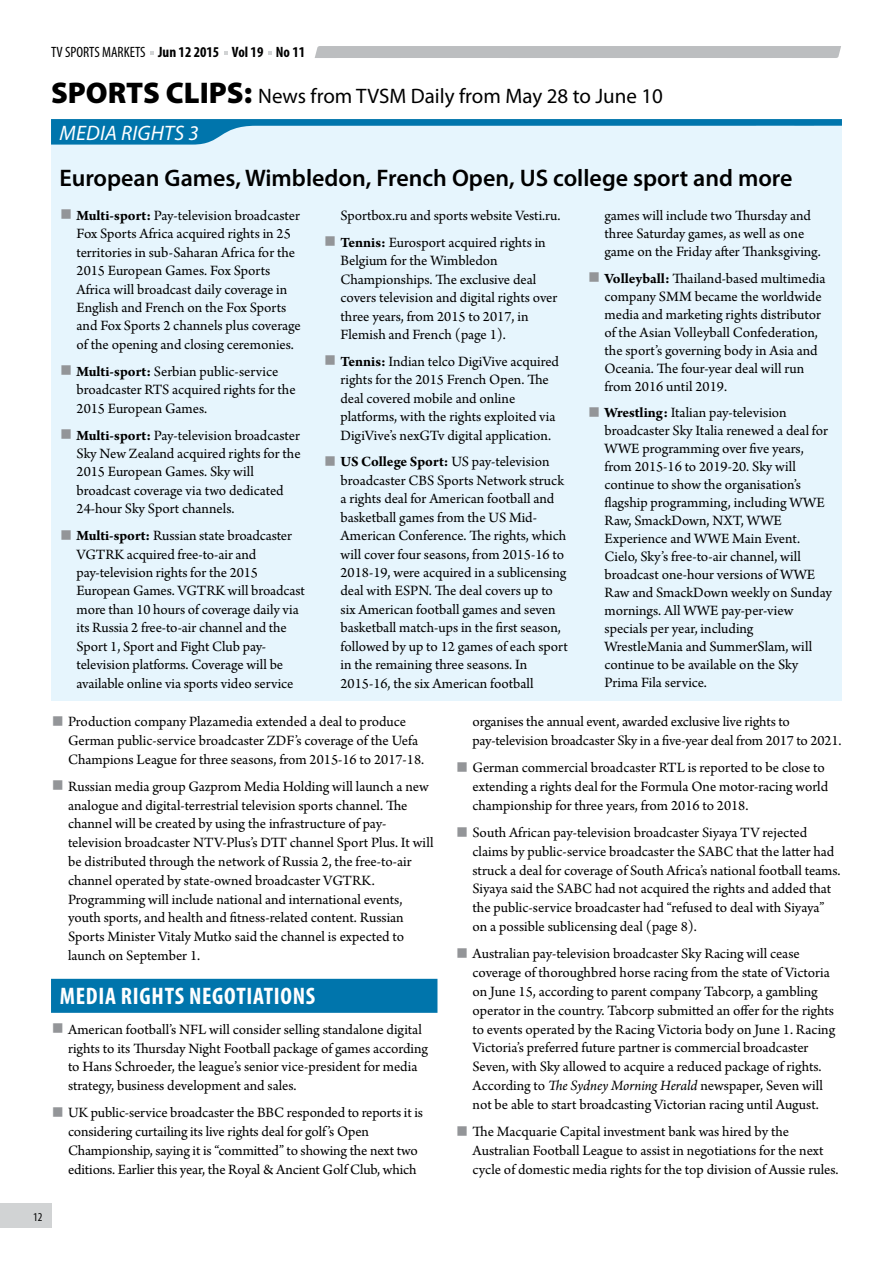
<style>
.page{position:relative;width:893px;height:1263px;background:#fff}
.page>*{position:absolute;margin:0;border:0;box-sizing:border-box;transform-origin:0 0}
.t1{font:600 24px "Myriad Pro";color:#000}
.t2{font:700 condensed 24px "Myriad Pro";letter-spacing:.03em;color:#fff}
.t3{font:21px "Myriad Pro";color:#000}
.t4{font:italic 21px "Myriad Pro";letter-spacing:.01em;color:#fff}
.t5{font:15px/18.5px "Arno Pro";letter-spacing:-.005em;color:#000}
.t6{font:700 condensed 15px "Myriad Pro";color:#000}
.t7{font:condensed 12px "Myriad Pro";color:#000}
.s1{font-weight:400}
.s2{font-weight:900;font-size:30px}
.s3{font-weight:700;font-size:42px;color:#939598}
.s4{font-weight:700}
.s5{font-style:italic}
</style>
<div class="page">
<div style="left:0;top:1204px;width:51px;height:24px;background:#d1d3d4"></div>
<div style="left:315px;top:46px;width:526px;height:12px;background:#bcbec0"></div>
<div style="left:51px;top:119px;width:791px;height:581px;background:#e6f5fd"></div>
<div style="left:51px;top:979px;width:386px;height:34px;background:#0075ac"></div>
<svg style="left:51px;top:119px;width:791px;height:26px"></svg>
<p class="t6" style="left:51px;top:43px;width:256px"><span class="s1">TV SPORTS MARKETS</span> JUN 12 2015 VOL 19 NO 11</p>
<h2 class="t3" style="left:51px;top:83px;width:613px"><span class="s2">SPORTS CLIPS:</span> News from TVSM Daily from May 28 to June 10</h2>
<h2 class="t4" style="left:60px;top:120px;width:141px">MEDIA RIGHTS 3</h2>
<h1 class="t1" style="left:60px;top:163px;width:735px">European Games, Wimbledon, French Open, US college sport and more</h1>
<p class="t5" style="left:77px;top:207px;width:226px;text-indent:-17px"><span class="s3">■</span> <span class="s4">Multi-sport:</span> Pay-television broadcaster Fox Sports Africa acquired rights in 25 territories in sub-Saharan Africa for the 2015 European Games. Fox Sports Africa will broadcast daily coverage in English and French on the Fox Sports and Fox Sports 2 channels plus coverage of the opening and closing ceremonies.</p>
<p class="t5" style="left:77px;top:363px;width:221px;text-indent:-17px"><span class="s3">■</span> <span class="s4">Multi-sport:</span> Serbian public-service broadcaster RTS acquired rights for the<br>2015 European Games.</p>
<p class="t5" style="left:77px;top:427px;width:226px;text-indent:-17px"><span class="s3">■</span> <span class="s4">Multi-sport:</span> Pay-television broadcaster Sky New Zealand acquired rights for the 2015 European Games. Sky will broadcast coverage via two dedicated 24-hour Sky Sport channels.</p>
<p class="t5" style="left:77px;top:527px;width:230px;text-indent:-17px"><span class="s3">■</span> <span class="s4">Multi-sport:</span> Russian state broadcaster VGTRK acquired free-to-air and pay-television rights for the 2015<br>European Games. VGTRK will broadcast more than 10 hours of coverage daily via its Russia 2 free-to-air channel and the Sport 1, Sport and Fight Club pay&shy;television platforms. Coverage will be available online via sports video service</p>
<p class="t5" style="left:340px;top:207px;width:222px">Sportbox.ru and sports website Vesti.ru.</p>
<p class="t5" style="left:340px;top:234px;width:218px;text-indent:-17px"><span class="s3">■</span> <span class="s4">Tennis:</span> Eurosport acquired rights in Belgium for the Wimbledon Championships. The exclusive deal covers television and digital rights over three years, from 2015 to 2017, in Flemish and French (page 1).</p>
<p class="t5" style="left:340px;top:353px;width:220px;text-indent:-17px"><span class="s3">■</span> <span class="s4">Tennis:</span> Indian telco DigiVive acquired rights for the 2015 French Open. The deal covered mobile and online platforms, with the rights exploited via DigiVive’s nexGTv digital application.</p>
<p class="t5" style="left:340px;top:453px;width:229px;text-indent:-17px"><span class="s3">■</span> <span class="s4">US College Sport:</span> US pay-television broadcaster CBS Sports Network struck a rights deal for American football and basketball games from the US Mid-American Conference. The rights, which will cover four seasons, from 2015-16 to 2018-19, were acquired in a sublicensing deal with ESPN. The deal covers up to six American football games and seven basketball match-ups in the first season, followed by up to 12 games of each sport in the remaining three seasons. In 2015-16, the six American football</p>
<p class="t5" style="left:604px;top:207px;width:218px;line-height:18px">games will include two Thursday and three Saturday games, as well as one game on the Friday after Thanksgiving.</p>
<p class="t5" style="left:604px;top:270px;width:223px;line-height:18px;text-indent:-17px"><span class="s3">■</span> <span class="s4">Volleyball:</span> Thailand-based multimedia company SMM became the worldwide media and marketing rights distributor of the Asian Volleyball Confederation, the sport’s governing body in Asia and Oceania. The four-year deal will run from 2016 until 2019.</p>
<p class="t5" style="left:604px;top:404px;width:229px;line-height:18px;text-indent:-17px"><span class="s3">■</span> <span class="s4">Wrestling:</span> Italian pay-television broadcaster Sky Italia renewed a deal for WWE programming over five years, from 2015-16 to 2019-20. Sky will continue to show the organisation’s flagship programming, including WWE Raw, SmackDown, NXT, WWE Experience and WWE Main Event.<br>Cielo, Sky’s free-to-air channel, will broadcast one-hour versions of WWE Raw and SmackDown weekly on Sunday mornings. All WWE pay-per-view specials per year, including WrestleMania and SummerSlam, will continue to be available on the Sky Prima Fila service.</p>
<p class="t5" style="left:68px;top:713px;width:358px;text-indent:-17px"><span class="s3">■</span> Production company Plazamedia extended a deal to produce<br>German public-service broadcaster ZDF’s coverage of the Uefa<br>Champions League for three seasons, from 2015-16 to 2017-18.</p>
<p class="t5" style="left:68px;top:778px;width:367px;text-indent:-17px"><span class="s3">■</span> Russian media group Gazprom Media Holding will launch a new analogue and digital-terrestrial television sports channel. The channel will be created by using the infrastructure of pay&shy;television broadcaster NTV-Plus’s DTT channel Sport Plus. It will be distributed through the network of Russia 2, the free-to-air channel operated by state-owned broadcaster VGTRK.<br>Programming will include national and international events, youth sports, and health and fitness-related content. Russian Sports Minister Vitaly Mutko said the channel is expected to launch on September 1.</p>
<h1 class="t2" style="left:60px;top:981px;width:245px">MEDIA RIGHTS NEGOTIATIONS</h1>
<p class="t5" style="left:68px;top:1021px;width:362px;text-indent:-17px"><span class="s3">■</span> American football’s NFL will consider selling standalone digital rights to its Thursday Night Football package of games according to Hans Schroeder, the league’s senior vice-president for media strategy, business development and sales.</p>
<p class="t5" style="left:68px;top:1104px;width:357px;text-indent:-17px"><span class="s3">■</span> UK public-service broadcaster the BBC responded to reports it is considering curtailing its live rights deal for golf’s Open Championship, saying it is “committed” to showing the next two editions. Earlier this year, the Royal &amp; Ancient Golf Club, which</p>
<p class="t5" style="left:472px;top:713px;width:371px">organises the annual event, awarded exclusive live rights to pay-television broadcaster Sky in a five-year deal from 2017 to 2021.</p>
<p class="t5" style="left:472px;top:759px;width:357px;text-indent:-17px"><span class="s3">■</span> German commercial broadcaster RTL is reported to be close to extending a rights deal for the Formula One motor-racing world championship for three years, from 2016 to 2018.</p>
<p class="t5" style="left:472px;top:824px;width:370px;text-indent:-17px"><span class="s3">■</span> South African pay-television broadcaster Siyaya TV rejected claims by public-service broadcaster the SABC that the latter had struck a deal for coverage of South Africa’s national football teams.<br>Siyaya said the SABC had not acquired the rights and added that the public-service broadcaster had “refused to deal with Siyaya” on a possible sublicensing deal (page 8).</p>
<p class="t5" style="left:472px;top:945px;width:364px;text-indent:-17px"><span class="s3">■</span> Australian pay-television broadcaster Sky Racing will cease coverage of thoroughbred horse racing from the state of Victoria on June 15, according to parent company Tabcorp, a gambling operator in the country. Tabcorp submitted an offer for the rights to events operated by the Racing Victoria body on June 1. Racing Victoria’s preferred future partner is commercial broadcaster Seven, with Sky allowed to acquire a reduced package of rights.<br>According to <span class="s5">The Sydney Morning Herald</span> newspaper, Seven will not be able to start broadcasting Victorian racing until August.</p>
<p class="t5" style="left:472px;top:1123px;width:368px;text-indent:-17px"><span class="s3">■</span> The Macquarie Capital investment bank was hired by the<br>Australian Football League to assist in negotiations for the next cycle of domestic media rights for the top division of Aussie rules.</p>
<p class="t7" style="left:33px;top:1209px;width:11px">12</p>
</div>
